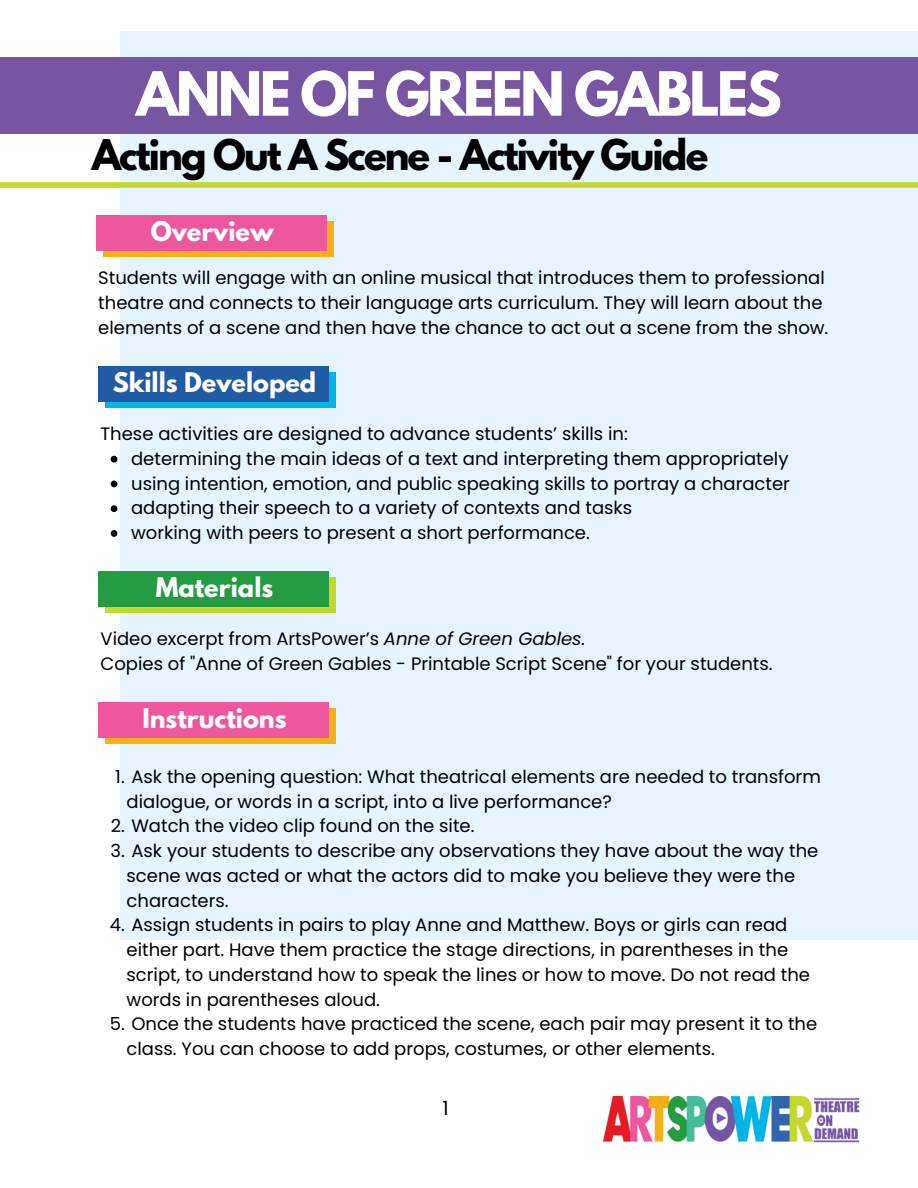
<style>
.page{position:relative;width:918px;height:1188px;background:#fff}
.page>*{position:absolute;margin:0;border:0;box-sizing:border-box;transform-origin:0 0}
.t1{font:700 54px "League Spartan";letter-spacing:-.05em;color:#fff}
.t2{font:700 37.5px "League Spartan";letter-spacing:-.05em;color:#000}
.t3{font:700 24px "League Spartan";color:#fff}
.t4{font:19.5px "Poppins";color:#000}
.t5{font:18px/24.8px "Poppins";color:#000}
.s1{font-style:italic}
</style>
<div class="page">
<div style="left:120px;top:31px;width:798px;height:909px;background:#e6f4ff"></div>
<div style="left:0;top:57px;width:918px;height:77px;background:#7656a3"></div>
<div style="left:0;top:182px;width:918px;height:6px;background:#c5d82d"></div>
<div style="left:103px;top:221px;width:230px;height:36px;background:#f6b014"></div>
<div style="left:96px;top:215px;width:231px;height:36px;background:#ee569e"></div>
<svg style="left:111px;top:456px;width:6px;height:7px"></svg>
<svg style="left:111px;top:481px;width:6px;height:6px"></svg>
<svg style="left:111px;top:505px;width:6px;height:7px"></svg>
<svg style="left:111px;top:530px;width:6px;height:7px"></svg>
<img style="left:604px;top:1096px;width:256px;height:47px">
<div style="left:105px;top:372px;width:231px;height:36px;background:#00b4e5"></div>
<div style="left:98px;top:366px;width:231px;height:36px;background:#205ba3"></div>
<div style="left:105px;top:577px;width:231px;height:36px;background:#c5d82d"></div>
<div style="left:98px;top:571px;width:231px;height:36px;background:#259c41"></div>
<div style="left:105px;top:708px;width:231px;height:36px;background:#f6b014"></div>
<div style="left:98px;top:702px;width:231px;height:36px;background:#ee569e"></div>
<h1 class="t1" style="left:136px;top:67px;width:647px">ANNE OF GREEN GABLES</h1>
<h2 class="t2" style="left:92px;top:136px;width:618px">Acting Out A Scene - Activity Guide</h2>
<h3 class="t3" style="left:151px;top:219px;width:125px">Overview</h3>
<p class="t5" style="left:98px;top:266px;width:732px">Students will engage with an online musical that introduces them to professional theatre and connects to their language arts curriculum. They will learn about the elements of a scene and then have the chance to act out a scene from the show.</p>
<h3 class="t3" style="left:113px;top:371px;width:205px">Skills Developed</h3>
<p class="t5" style="left:101px;top:421px;width:529px">These activities are designed to advance students’ skills in:</p>
<p class="t5" style="left:131px;top:446px;width:660px">determining the main ideas of a text and interpreting them appropriately using intention, emotion, and public speaking skills to portray a character adapting their speech to a variety of contexts and tasks<br>working with peers to present a short performance.</p>
<h3 class="t3" style="left:156px;top:576px;width:119px">Materials</h3>
<p class="t5" style="left:101px;top:626px;width:674px">Video excerpt from ArtsPower’s <span class="s1">Anne of Green Gables.<br></span>Copies of "Anne of Green Gables - Printable Script Scene" for your students.</p>
<h3 class="t3" style="left:142px;top:707px;width:146px">Instructions</h3>
<p class="t5" style="left:127px;top:764px;width:696px;text-indent:-11px">1. Ask the opening question: What theatrical elements are needed to transform dialogue, or words in a script, into a live performance?</p>
<p class="t5" style="left:111px;top:814px;width:365px">2. Watch the video clip found on the site.</p>
<p class="t5" style="left:127px;top:838px;width:693px;text-indent:-16px">3. Ask your students to describe any observations they have about the way the scene was acted or what the actors did to make you believe they were the characters.</p>
<p class="t5" style="left:127px;top:913px;width:685px;text-indent:-17px">4. Assign students in pairs to play Anne and Matthew. Boys or girls can read either part. Have them practice the stage directions, in parentheses in the script, to understand how to speak the lines or how to move. Do not read the words in parentheses aloud.</p>
<p class="t5" style="left:127px;top:1012px;width:692px;text-indent:-17px">5. Once the students have practiced the scene, each pair may present it to the class. You can choose to add props, costumes, or other elements.</p>
<p class="t4" style="left:442px;top:1094px;width:8px">1</p>
</div>
